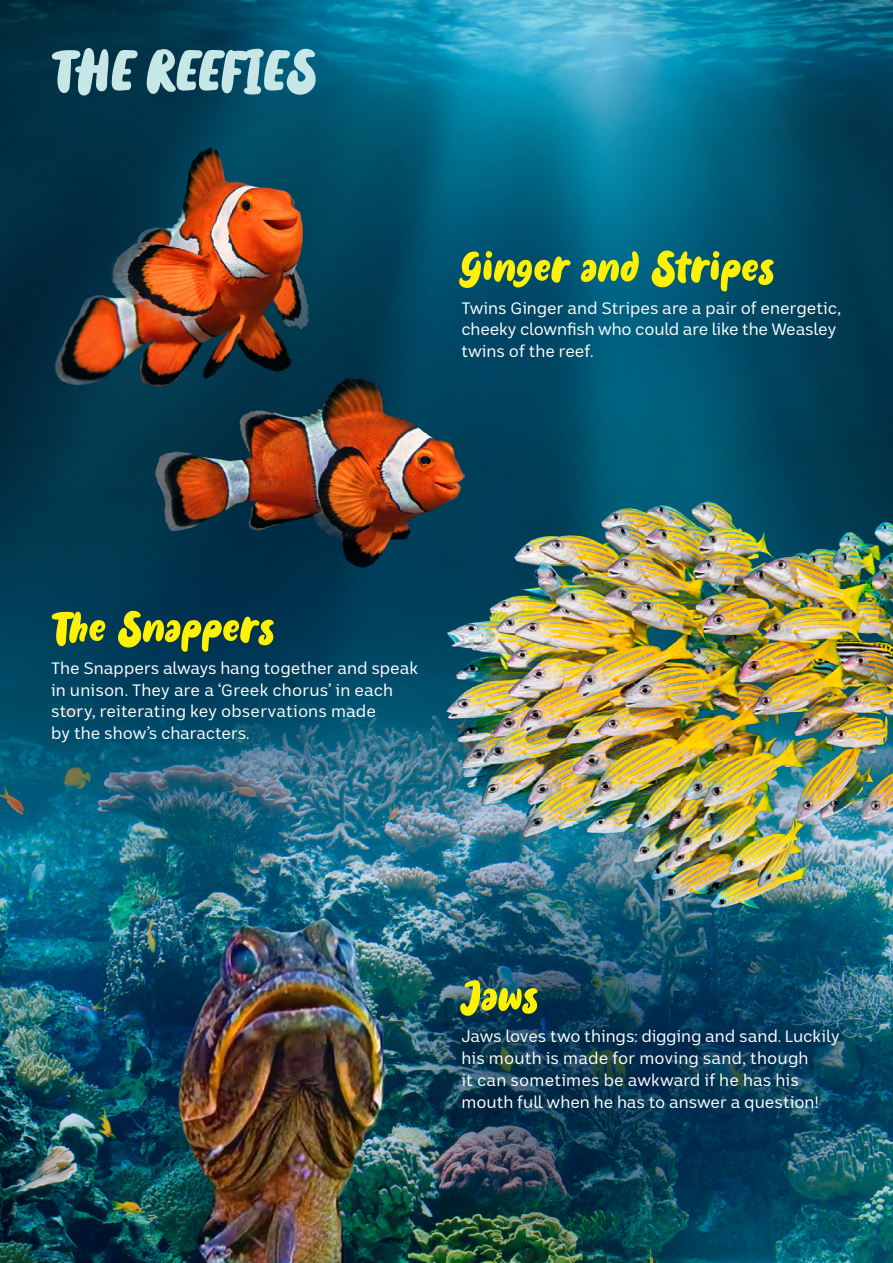
<style>
.page{position:relative;width:893px;height:1263px;background:#fff}
.page>*{position:absolute;margin:0;border:0;box-sizing:border-box;transform-origin:0 0}
.t1{font:75px "Holyfat";letter-spacing:.02em;color:#c6e7e5}
.t2{font:60px "Holyfat";letter-spacing:.02em;color:#fff200}
.t3{font:16.5px/21.8px "ABC Sans Nova";color:#fff}
</style>
<div class="page">
<img style="left:0;top:0;width:893px;height:1263px">
<img style="left:422px;top:1247px;width:471px;height:16px">
<div style="left:328px;top:118px;width:565px;height:376px;background:#00224e;opacity:.8"></div>
<div style="left:0;top:480px;width:537px;height:397px;background:#00224e;opacity:.8"></div>
<div style="left:325px;top:850px;width:568px;height:397px;background:#00224e;opacity:.8"></div>
<img style="left:55px;top:147px;width:410px;height:420px">
<img style="left:148px;top:907px;width:274px;height:356px">
<img style="left:447px;top:501px;width:446px;height:407px">
<h1 class="t1" style="left:51px;top:45px;width:268px">THE REEFIES</h1>
<h2 class="t2" style="left:461px;top:247px;width:315px">Ginger and Stripes</h2>
<p class="t3" style="left:461px;top:297px;width:381px">Twins Ginger and Stripes are a pair of energetic, cheeky clownfish who could are like the Weasley twins of the reef.</p>
<h2 class="t2" style="left:51px;top:607px;width:225px">The Snappers</h2>
<p class="t3" style="left:51px;top:657px;width:369px">The Snappers always hang together and speak in unison. They are a ‘Greek chorus’ in each story, reiterating key observations made<br>by the show’s characters.</p>
<h2 class="t2" style="left:461px;top:976px;width:78px">Jaws</h2>
<p class="t3" style="left:461px;top:1026px;width:380px">Jaws loves two things: digging and sand. Luckily his mouth is made for moving sand, though<br>it can sometimes be awkward if he has his mouth full when he has to answer a question!</p>
</div>
